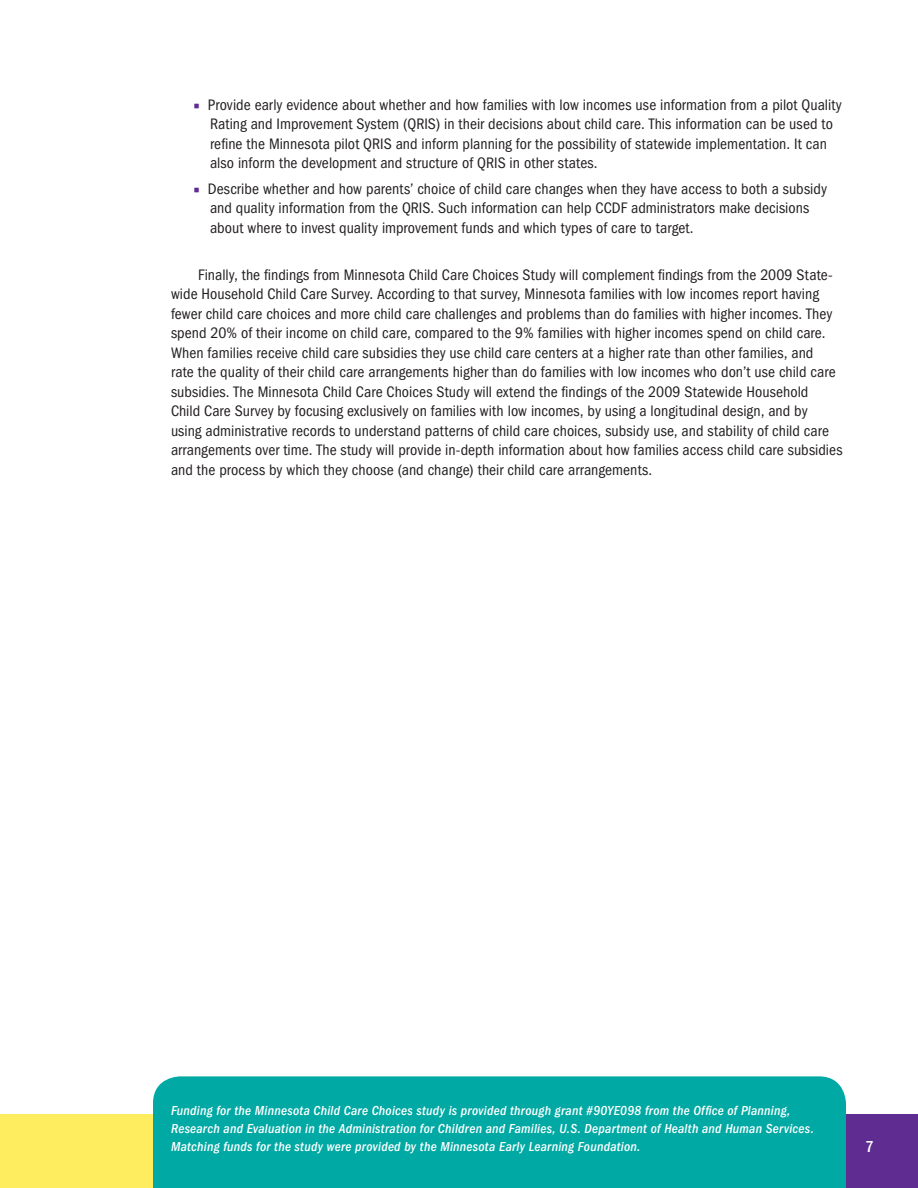
<style>
.page{position:relative;width:918px;height:1188px;background:#fff}
.page>*{position:absolute;margin:0;border:0;box-sizing:border-box;transform-origin:0 0}
.t1{font:500 condensed 16.5px "ITC Franklin Gothic Std";color:#fff}
.Body_Copy_indent{font:condensed 15.75px/19.5px "ITC Franklin Gothic Std";color:#231f20}
.Bulleted_Items{font:condensed 15.75px/19.5px "ITC Franklin Gothic Std";letter-spacing:.005em;color:#231f20}
.Body_Copy_no_indent{font:italic 500 condensed 13.5px/18px "ITC Franklin Gothic Std";letter-spacing:.015em;color:#fff}
.s1{font-family:"Minion Pro";font-weight:700;font-stretch:normal;color:#5f2d91}
</style>
<div class="page">
<div style="left:0;top:1114px;width:918px;height:74px;background:#ffed60"></div>
<div style="left:846px;top:1114px;width:72px;height:74px;background:#5f2d91"></div>
<div style="left:153px;top:1076px;width:693px;height:112px;background:#00a9a3"></div>
<p class="Bulleted_Items" style="left:210px;top:95px;width:633px;text-indent:-16px"><span class="s1">■</span> Provide early evidence about whether and how families with low incomes use information from a pilot Quality Rating and Improvement System (QRIS) in their decisions about child care. This information can be used to refine the Minnesota pilot QRIS and inform planning for the possibility of statewide implementation. It can also inform the development and structure of QRIS in other states.</p>
<p class="Bulleted_Items" style="left:210px;top:179px;width:619px;text-indent:-16px"><span class="s1">■</span> Describe whether and how parents’ choice of child care changes when they have access to both a subsidy and quality information from the QRIS. Such information can help CCDF administrators make decisions about where to invest quality improvement funds and which types of care to target.</p>
<p class="Body_Copy_indent" style="left:171px;top:265px;width:673px;text-indent:27px">Finally, the findings from Minnesota Child Care Choices Study will complement findings from the 2009 State&shy;wide Household Child Care Survey. According to that survey, Minnesota families with low incomes report having fewer child care choices and more child care challenges and problems than do families with higher incomes. They spend 20% of their income on child care, compared to the 9% families with higher incomes spend on child care.<br>When families receive child care subsidies they use child care centers at a higher rate than other families, and<br>rate the quality of their child care arrangements higher than do families with low incomes who don’t use child care subsidies. The Minnesota Child Care Choices Study will extend the findings of the 2009 Statewide Household<br>Child Care Survey by focusing exclusively on families with low incomes, by using a longitudinal design, and by<br>using administrative records to understand patterns of child care choices, subsidy use, and stability of child care arrangements over time. The study will provide in-depth information about how families access child care subsidies and the process by which they choose (and change) their child care arrangements.</p>
<p class="Body_Copy_no_indent" style="left:171px;top:1101px;width:644px">Funding for the Minnesota Child Care Choices study is provided through grant #90YE098 from the Office of Planning,<br>Research and Evaluation in the Administration for Children and Families, U.S. Department of Health and Human Services.<br>Matching funds for the study were provided by the Minnesota Early Learning Foundation.</p>
<p class="t1" style="left:866px;top:1137px;width:10px">7</p>
</div>
